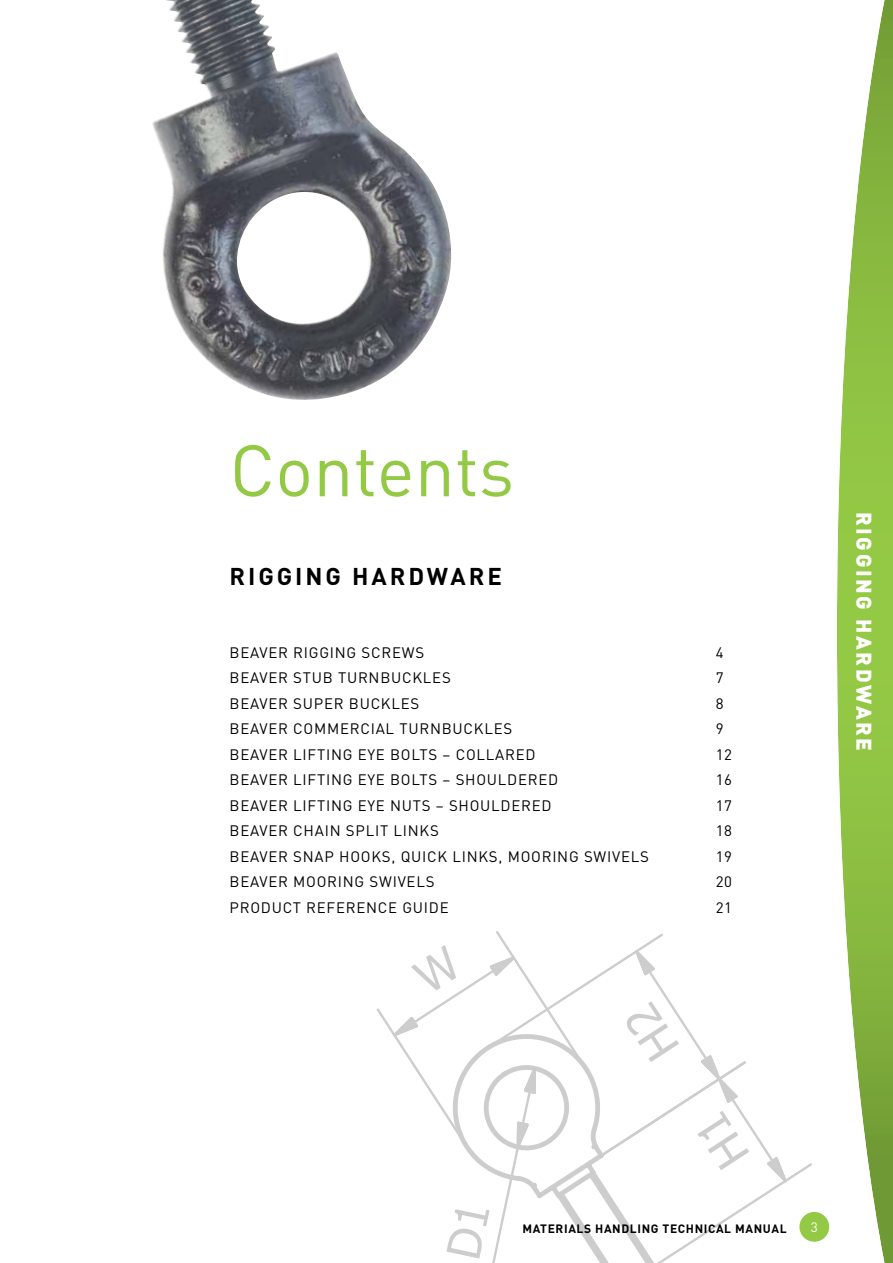
<style>
.page{position:relative;width:893px;height:1263px;background:#fff}
.page>*{position:absolute;margin:0;border:0;box-sizing:border-box;transform-origin:0 0}
.t1{font:71.7px "DIN";color:#94c946}
.t2{font:700 24px "DIN";letter-spacing:.12em;color:#000}
.t3{font:900 21px "DIN";letter-spacing:.12em;color:#fff}
.t4{font:15px "DIN";letter-spacing:.05em;color:#000}
.t5{font:13.5px "DIN";color:#fff}
.t6{font:700 12px "DIN";letter-spacing:.05em;color:#000}
</style>
<div class="page">
<svg style="left:837px;top:0;width:56px;height:1263px"></svg>
<img style="left:152px;top:0;width:300px;height:400px">
<div style="left:799px;top:1212px;width:30px;height:30px;background:#94c946;border-radius:50%"></div>
<hr style="left:0;top:759px;width:1px;height:504px;background:#000">
<svg style="left:376px;top:931px;width:438px;height:332px"></svg>
<h1 class="t1" style="left:230px;top:438px;width:286px">Contents</h1>
<h2 class="t2" style="left:230px;top:567px;width:274px">RIGGING HARDWARE</h2>
<p class="t4" style="left:230px;top:645px;width:196px">BEAVER RIGGING SCREWS</p>
<p class="t4" style="left:716px;top:645px;width:9px">4</p>
<p class="t4" style="left:230px;top:671px;width:223px">BEAVER STUB TURNBUCKLES</p>
<p class="t4" style="left:716px;top:671px;width:9px">7</p>
<p class="t4" style="left:230px;top:696px;width:191px">BEAVER SUPER BUCKLES</p>
<p class="t4" style="left:716px;top:696px;width:9px">8</p>
<p class="t4" style="left:230px;top:722px;width:284px">BEAVER COMMERCIAL TURNBUCKLES</p>
<p class="t4" style="left:716px;top:722px;width:9px">9</p>
<p class="t4" style="left:230px;top:747px;width:307px">BEAVER LIFTING EYE BOLTS – COLLARED</p>
<p class="t4" style="left:716px;top:747px;width:18px">12</p>
<p class="t4" style="left:230px;top:773px;width:330px">BEAVER LIFTING EYE BOLTS – SHOULDERED</p>
<p class="t4" style="left:716px;top:773px;width:18px">16</p>
<p class="t4" style="left:230px;top:798px;width:324px">BEAVER LIFTING EYE NUTS – SHOULDERED</p>
<p class="t4" style="left:716px;top:798px;width:18px">17</p>
<p class="t4" style="left:230px;top:824px;width:211px">BEAVER CHAIN SPLIT LINKS</p>
<p class="t4" style="left:716px;top:824px;width:18px">18</p>
<p class="t4" style="left:230px;top:849px;width:421px">BEAVER SNAP HOOKS, QUICK LINKS, MOORING SWIVELS</p>
<p class="t4" style="left:716px;top:849px;width:18px">19</p>
<p class="t4" style="left:230px;top:875px;width:206px">BEAVER MOORING SWIVELS</p>
<p class="t4" style="left:716px;top:875px;width:18px">20</p>
<p class="t4" style="left:230px;top:900px;width:221px">PRODUCT REFERENCE GUIDE</p>
<p class="t4" style="left:716px;top:900px;width:18px">21</p>
<h3 class="t3" style="left:873px;top:512px;width:240px;rotate:90deg">RIGGING HARDWARE</h3>
<p class="t6" style="left:522px;top:1224px;width:266px">MATERIALS HANDLING TECHNICAL MANUAL</p>
<p class="t5" style="left:811px;top:1221px;width:9px">3</p>
</div>
